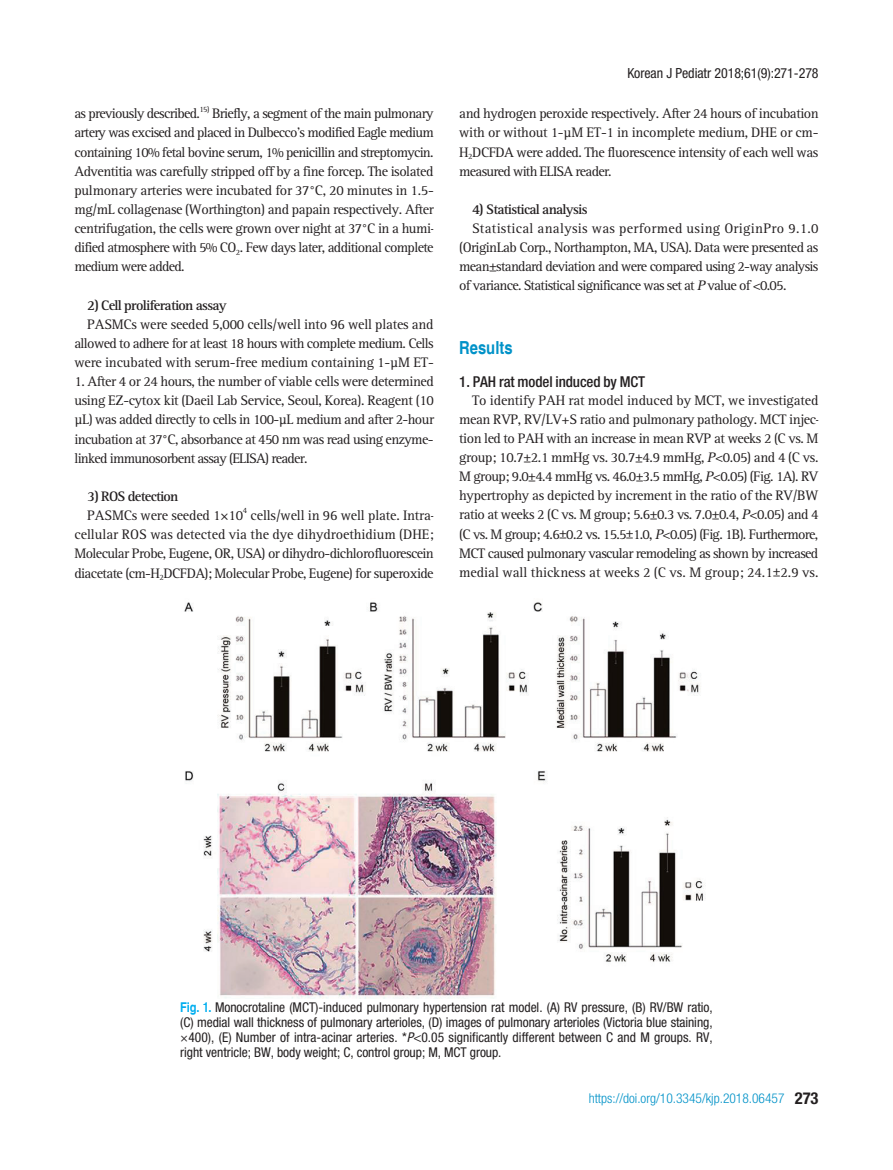
<style>
.page{position:relative;width:893px;height:1170px;background:#fff}
.page>*{position:absolute;margin:0;border:0;box-sizing:border-box;transform-origin:0 0}
.t1{font:700 condensed 18px "Helvetica";color:#0092c8}
.t2{font:500 condensed 15px "Helvetica Neue";letter-spacing:-.005em;color:#231f20}
.t3{font:14.25px/19px "Rotis Serif Std";letter-spacing:-.04em;color:#231f20;text-align:justify}
.t4{font:14.25px/19px "Rotis Serif Std";letter-spacing:-.01em;color:#231f20}
.t5{font:14.25px "Rotis Serif Std";letter-spacing:-.015em;color:#231f20}
.t6{font:14.25px "Rotis Serif Std";letter-spacing:.02em;color:#231f20}
.t7{font:700 14.25px "Rotis Serif Std";letter-spacing:-.05em;color:#231f20}
.t8{font:condensed 13.95px "Helvetica Neue";letter-spacing:-.005em;color:#231f20}
.t9{font:condensed 13.5px/15px "Helvetica Neue";letter-spacing:-.005em;color:#231f20;text-align:justify}
.t10{font:300 condensed 13.5px "Helvetica Neue";color:#0092c8}
.t11{font:8.25px "Rotis Serif Std";color:#231f20}
.s1{font-weight:700}
.s2{font-style:italic}
.s3{font-family:"Helvetica";font-weight:700;color:#00aeef}
.s4{font-weight:700;font-size:16.5px;color:#231f20}
</style>
<div class="page">
<img style="left:184px;top:602px;width:520px;height:397px">
<p class="t3" style="left:74px;top:104px;width:127px">as previously described.</p>
<p class="t11" style="left:199px;top:104px;width:12px">15)</p>
<p class="t3" style="left:74px;top:104px;width:361px;text-indent:138px">Briefly, a segment of the main pulmonary artery was excised and placed in Dulbecco’s modified Eagle medium containing 10% fetal bovine serum, 1% penicillin and streptomycin.<br>Adventitia was carefully stripped off by a fine forcep. The isolated pulmonary arteries were incubated for 37°C, 20 minutes in 1.5- mg/mL collagenase (Worthington) and papain respectively. After centrifugation, the cells were grown over night at 37°C in a humi&shy;dified atmosphere with 5% CO<sub>2</sub>. Few days later, additional complete medium were added.</p>
<p class="t7" style="left:87px;top:296px;width:141px">2) Cell proliferation assay</p>
<p class="t5" style="left:87px;top:316px;width:348px">PASMCs were seeded 5,000 cells/well into 96 well plates and</p>
<p class="t3" style="left:74px;top:334px;width:361px">allowed to adhere for at least 18 hours with complete medium. Cells</p>
<p class="t4" style="left:74px;top:353px;width:361px">were incubated with serum-free medium containing 1-μM ET-</p>
<p class="t3" style="left:74px;top:372px;width:361px">1. After 4 or 24 hours, the number of viable cells were determined using EZ-cytox kit (Daeil Lab Service, Seoul, Korea). Reagent (10 μL) was added directly to cells in 100-μL medium and after 2-hour incubation at 37°C, absorbance at 450 nm was read using enzyme&shy;linked immunosorbent assay (ELISA) reader.</p>
<p class="t4" style="left:87px;top:487px;width:157px"><span class="s1">3) ROS detection<br></span>PASMCs were seeded 1×10</p>
<p class="t11" style="left:243px;top:506px;width:6px">4</p>
<p class="t3" style="left:74px;top:506px;width:361px;text-indent:176px">cells/well in 96 well plate. Intra&shy;cellular ROS was detected via the dye dihydroethidium (DHE; Molecular Probe, Eugene, OR, USA) or dihydro-dichlorofluorescein diacetate (cm-H<sub>2</sub>DCFDA); Molecular Probe, Eugene) for superoxide</p>
<p class="t8" style="left:627px;top:65px;width:193px">Korean J Pediatr 2018;61(9):271-278</p>
<p class="t3" style="left:459px;top:104px;width:361px">and hydrogen peroxide respectively. After 24 hours of incubation with or without 1-μM ET-1 in incomplete medium, DHE or cm-H<sub>2</sub>DCFDA were added. The fluorescence intensity of each well was measured with ELISA reader.</p>
<p class="t7" style="left:472px;top:201px;width:117px">4) Statistical analysis</p>
<p class="t6" style="left:472px;top:220px;width:348px">Statistical analysis was performed using OriginPro 9.1.0</p>
<p class="t3" style="left:459px;top:238px;width:361px">(OriginLab Corp., Northampton, MA, USA). Data were presented as</p>
<p class="t3" style="left:459px;top:257px;width:361px">mean±standard deviation and were compared using 2-way analysis</p>
<p class="t3" style="left:459px;top:276px;width:329px">of variance. Statistical significance was set at <span class="s2">P</span> value of &lt;0.05.</p>
<p class="t1" style="left:459px;top:337px;width:55px">Results</p>
<p class="t2" style="left:459px;top:372px;width:187px">1. PAH rat model induced by MCT</p>
<p class="t3" style="left:459px;top:391px;width:361px;text-indent:13px">To identify PAH rat model induced by MCT, we investigated mean RVP, RV/LV+S ratio and pulmonary pathology. MCT injec&shy;tion led to PAH with an increase in mean RVP at weeks 2 (C vs. M group; 10.7±2.1 mmHg vs. 30.7±4.9 mmHg, <span class="s2">P</span>&lt;0.05) and 4 (C vs.<br>M group; 9.0±4.4 mmHg vs. 46.0±3.5 mmHg, <span class="s2">P</span>&lt;0.05) (Fig. 1A). RV hypertrophy as depicted by increment in the ratio of the RV/BW ratio at weeks 2 (C vs. M group; 5.6±0.3 vs. 7.0±0.4, <span class="s2">P</span>&lt;0.05) and 4 (C vs. M group; 4.6±0.2 vs. 15.5±1.0, <span class="s2">P</span>&lt;0.05) (Fig. 1B). Furthermore, MCT caused pulmonary vascular remodeling as shown by increased medial wall thickness at weeks 2 (C vs. M group; 24.1±2.9 vs.</p>
<p class="t9" style="left:180px;top:999px;width:534px"><span class="s3">Fig. 1.</span> Monocrotaline (MCT)-induced pulmonary hypertension rat model. (A) RV pressure, (B) RV/BW ratio, (C) medial wall thickness of pulmonary arterioles, (D) images of pulmonary arterioles (Victoria blue staining, ×400), (E) Number of intra-acinar arteries. *<span class="s2">P</span>&lt;0.05 significantly different between C and M groups. RV, right ventricle; BW, body weight; C, control group; M, MCT group.</p>
<p class="t10" style="left:589px;top:1090px;width:231px">https://doi.org/10.3345/kjp.2018.06457 <span class="s4">273</span></p>
</div>
